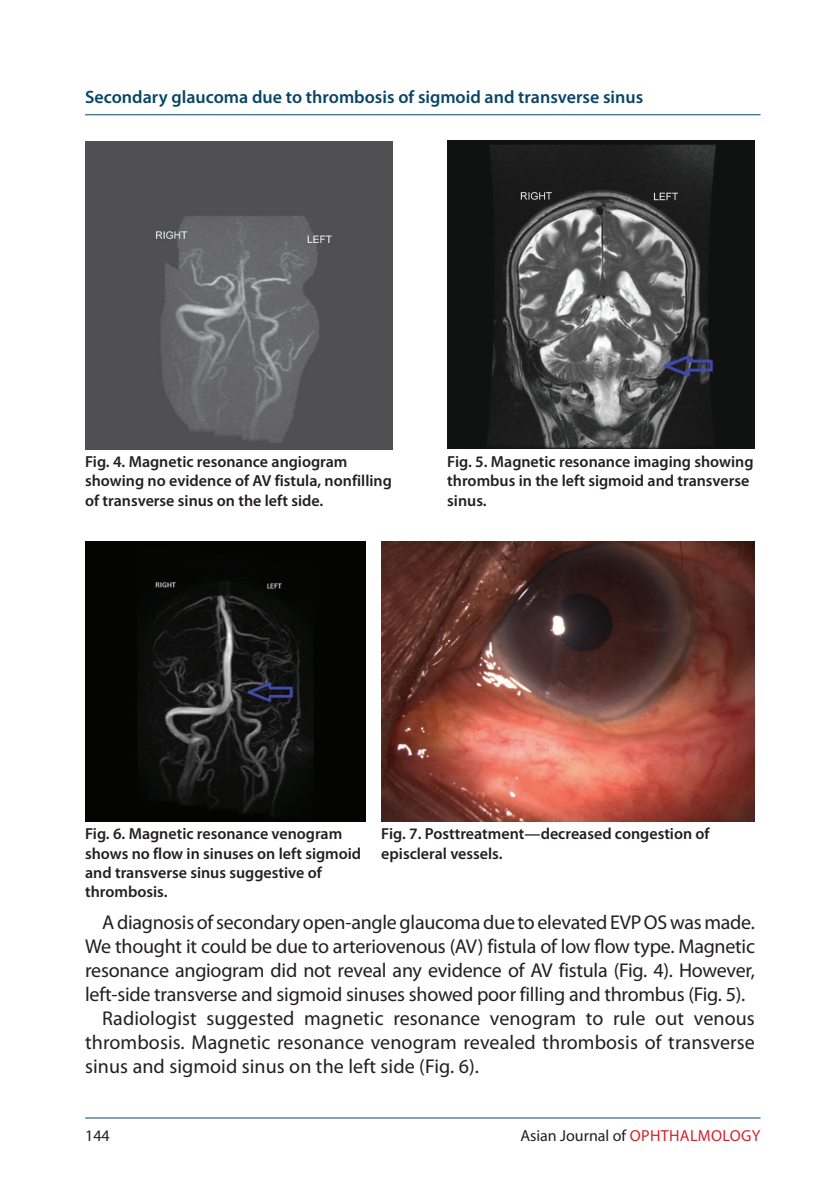
<style>
.page{position:relative;width:840px;height:1191px;background:#fff}
.page>*{position:absolute;margin:0;border:0;box-sizing:border-box;transform-origin:0 0}
.t1{font:20px "Myriad Pro";letter-spacing:-.015em;color:#231f20}
.t2{font:20px "Myriad Pro";letter-spacing:.005em;color:#231f20}
.t3{font:600 18px "Myriad Pro";color:#084566}
.t4{font:600 16px/19.2px "Myriad Pro";color:#231f20}
.t5{font:16px "Myriad Pro";color:#231f20}
.s1{color:#d1232a}
</style>
<div class="page">
<hr style="left:85px;top:114px;width:675px;height:1px;background:#084566">
<hr style="left:85px;top:1117px;width:675px;height:1px;background:#084566">
<img style="left:85px;top:142px;width:307px;height:307px">
<img style="left:447px;top:141px;width:307px;height:307px">
<img style="left:85px;top:541px;width:280px;height:280px">
<img style="left:381px;top:541px;width:373px;height:280px">
<p class="t3" style="left:85px;top:87px;width:559px">Secondary glaucoma due to thrombosis of sigmoid and transverse sinus</p>
<p class="t4" style="left:85px;top:452px;width:308px">Fig. 4. Magnetic resonance angiogram showing no evidence of AV fistula, nonfilling of transverse sinus on the left side.</p>
<p class="t4" style="left:447px;top:452px;width:307px">Fig. 5. Magnetic resonance imaging showing thrombus in the left sigmoid and transverse sinus.</p>
<p class="t4" style="left:85px;top:824px;width:277px">Fig. 6. Magnetic resonance venogram shows no flow in sinuses on left sigmoid and transverse sinus suggestive of thrombosis.</p>
<p class="t4" style="left:381px;top:824px;width:330px">Fig. 7. Posttreatment—decreased congestion of episcleral vessels.</p>
<p class="t1" style="left:102px;top:911px;width:653px">A diagnosis of secondary open-angle glaucoma due to elevated EVP OS was made.</p>
<p class="t1" style="left:85px;top:935px;width:671px">We thought it could be due to arteriovenous (AV) fistula of low flow type. Magnetic</p>
<p class="t1" style="left:85px;top:959px;width:670px">resonance angiogram did not reveal any evidence of AV fistula (Fig. 4). However,</p>
<p class="t1" style="left:85px;top:983px;width:661px">left-side transverse and sigmoid sinuses showed poor filling and thrombus (Fig. 5).</p>
<p class="t2" style="left:102px;top:1007px;width:653px">Radiologist suggested magnetic resonance venogram to rule out venous</p>
<p class="t2" style="left:85px;top:1031px;width:671px">thrombosis. Magnetic resonance venogram revealed thrombosis of transverse</p>
<p class="t2" style="left:85px;top:1055px;width:395px">sinus and sigmoid sinus on the left side (Fig. 6).</p>
<p class="t5" style="left:85px;top:1127px;width:26px">144</p>
<p class="t5" style="left:520px;top:1126px;width:241px">Asian Journal of <span class="s1">OPHTHALMOLOGY</span></p>
</div>
